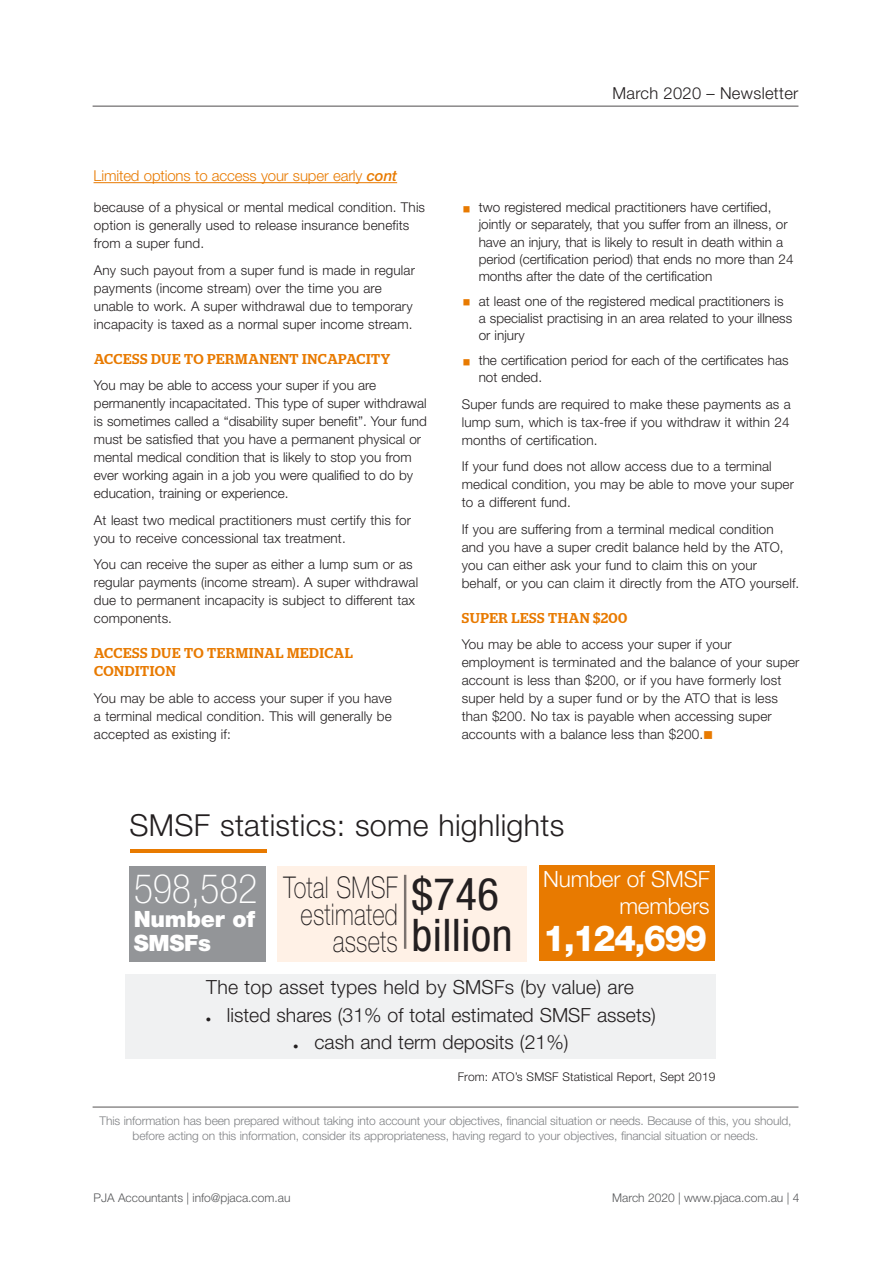
<style>
.page{position:relative;width:893px;height:1263px;background:#fff}
.page>*{position:absolute;margin:0;border:0;box-sizing:border-box;transform-origin:0 0}
._15_Body_text{font:condensed 45px "Helvetica Neue";letter-spacing:.01em;color:#231f20}
._15_Blurb_text{font:100 condensed 40.5px "Helvetica Neue";letter-spacing:-.01em;color:#fff}
._15_Body_text-2{font:800 36px "Helvetica Neue";letter-spacing:-.05em;color:#fff}
._15_Article_head_2{font:300 30.3px "Helvetica Neue";letter-spacing:.01em;color:#231f20}
._15_Body_text-3{font:100 30px/27px "Helvetica Neue";letter-spacing:.01em;color:#231f20;text-align:right;scale:.78 1}
._15_Blurb_text-2{font:300 22.5px/27px "Helvetica Neue";letter-spacing:-.01em;color:#fff;text-align:right}
._15_Blurb_text-3{font:900 22.5px/24px "Helvetica Neue";letter-spacing:-.01em;color:#fff}
._15_Body_text-4{font:300 19.5px "Helvetica Neue";color:#231f20}
.t1{font:300 16.5px "Helvetica Neue";letter-spacing:.02em;color:#231f20}
._15_Subhead_small{font:300 15px "Helvetica Neue";letter-spacing:-.01em;color:#e87a00}
.subhead_orange{font:500 14.25px/18px "Stag";letter-spacing:.04em;color:#e87a00}
._15_Body_text-5{font:300 13.5px/18px "Helvetica Neue";letter-spacing:.01em;color:#231f20}
.Disclaimer{font:300 12px/15px "Helvetica Neue";letter-spacing:-.01em;color:#808285;text-align:center}
.t2{font:300 12px "Helvetica Neue";color:#57585a}
._15_Body_text-6{font:300 12px "Helvetica Neue";letter-spacing:.01em;color:#231f20}
.s1{font-weight:500;font-style:italic}
.s2{color:#e87a00}
.s3{font-family:"Arial";font-weight:900;font-size:9px}
</style>
<div class="page">
<hr style="left:93px;top:106px;width:705px;height:1px;background:#231f20">
<div style="left:277px;top:866px;width:249px;height:96px;background:#fff1e6"></div>
<hr style="left:93px;top:1106px;width:705px;height:2px;background:#231f20">
<div style="left:129px;top:866px;width:136px;height:95px;background:#939598"></div>
<div style="left:539px;top:865px;width:175px;height:96px;background:#e87a00"></div>
<div style="left:125px;top:974px;width:591px;height:85px;background:#f0f1f2"></div>
<hr style="left:404px;top:875px;width:2px;height:74px;background:#231f20">
<hr style="left:130px;top:849px;width:137px;height:3px;background:#e87a00">
<hr style="left:94px;top:182px;width:303px;height:1px;background:#e87a00">
<p class="_15_Subhead_small" style="left:94px;top:167px;width:305px">Limited options to access your super early <span class="s1">cont</span></p>
<p class="_15_Body_text-5" style="left:94px;top:198px;width:333px">because of a physical or mental medical condition. This option is generally used to release insurance benefits from a super fund.</p>
<p class="_15_Body_text-5" style="left:94px;top:260px;width:322px">Any such payout from a super fund is made in regular payments (income stream) over the time you are unable to work. A super withdrawal due to temporary incapacity is taxed as a normal super income stream.</p>
<p class="subhead_orange" style="left:94px;top:349px;width:298px">ACCESS DUE TO PERMANENT INCAPACITY</p>
<p class="_15_Body_text-5" style="left:94px;top:376px;width:334px">You may be able to access your super if you are permanently incapacitated. This type of super withdrawal is sometimes called a “disability super benefit”. Your fund must be satisfied that you have a permanent physical or mental medical condition that is likely to stop you from ever working again in a job you were qualified to do by education, training or experience.</p>
<p class="_15_Body_text-5" style="left:94px;top:510px;width:318px">At least two medical practitioners must certify this for you to receive concessional tax treatment.</p>
<p class="_15_Body_text-5" style="left:94px;top:555px;width:326px">You can receive the super as either a lump sum or as regular payments (income stream). A super withdrawal due to permanent incapacity is subject to different tax components.</p>
<p class="subhead_orange" style="left:94px;top:644px;width:260px">ACCESS DUE TO TERMINAL MEDICAL<br>CONDITION</p>
<p class="_15_Body_text-5" style="left:94px;top:688px;width:299px;text-align:justify">You may be able to access your super if you have a terminal medical condition. This will generally be accepted as existing if:</p>
<p class="t1" style="left:612px;top:83px;width:188px">March 2020 – Newsletter</p>
<p class="_15_Body_text-5" style="left:479px;top:198px;width:316px;line-height:17.2px;text-indent:-17px"><span class="s2">▪</span> two registered medical practitioners have certified, jointly or separately, that you suffer from an illness, or have an injury, that is likely to result in death within a period (certification period) that ends no more than 24 months after the date of the certification</p>
<p class="_15_Body_text-5" style="left:479px;top:292px;width:315px;line-height:17.2px;text-indent:-17px"><span class="s2">▪</span> at least one of the registered medical practitioners is a specialist practising in an area related to your illness or injury</p>
<p class="_15_Body_text-5" style="left:479px;top:351px;width:311px;line-height:17.2px;text-indent:-17px"><span class="s2">▪</span> the certification period for each of the certificates has not ended.</p>
<p class="_15_Body_text-5" style="left:462px;top:395px;width:331px;text-align:justify">Super funds are required to make these payments as a lump sum, which is tax-free if you withdraw it within 24 months of certification.</p>
<p class="_15_Body_text-5" style="left:462px;top:457px;width:334px">If your fund does not allow access due to a terminal medical condition, you may be able to move your super to a different fund.</p>
<p class="_15_Body_text-5" style="left:462px;top:520px;width:339px">If you are suffering from a terminal medical condition and you have a super credit balance held by the ATO, you can either ask your fund to claim this on your behalf, or you can claim it directly from the ATO yourself.</p>
<p class="subhead_orange" style="left:462px;top:609px;width:167px">SUPER LESS THAN $200</p>
<p class="_15_Body_text-5" style="left:462px;top:635px;width:339px">You may be able to access your super if your employment is terminated and the balance of your super account is less than $200, or if you have formerly lost super held by a super fund or by the ATO that is less than $200. No tax is payable when accessing super accounts with a balance less than $200.<span class="s2">■</span></p>
<p class="_15_Article_head_2" style="left:129px;top:807px;width:436px">SMSF statistics: some highlights</p>
<p class="_15_Blurb_text-2" style="left:543px;top:865px;width:168px">Number of SMSF members</p>
<p class="_15_Body_text-2" style="left:543px;top:917px;width:165px">1,124,699</p>
<p class="_15_Body_text-4" style="left:206px;top:975px;width:429px">The top asset types held by SMSFs (by value) are</p>
<p class="_15_Body_text-4" style="left:206px;top:1003px;width:452px"><span class="s3">●</span> listed shares (31% of total estimated SMSF assets)</p>
<p class="_15_Body_text-4" style="left:293px;top:1030px;width:277px"><span class="s3">●</span> cash and term deposits (21%)</p>
<p class="_15_Blurb_text" style="left:134px;top:866px;width:125px">598,582</p>
<p class="_15_Blurb_text-3" style="left:134px;top:907px;width:123px">Number of<br>SMSFs</p>
<p class="_15_Body_text-3" style="left:283px;top:874px;width:148px">Total SMSF estimated assets</p>
<p class="_15_Body_text" style="left:411px;top:868px;width:89px">$746</p>
<p class="_15_Body_text" style="left:411px;top:909px;width:103px">billion</p>
<p class="_15_Body_text-6" style="left:458px;top:1069px;width:259px">From: ATO’s SMSF Statistical Report, Sept 2019</p>
<p class="Disclaimer" style="left:100px;top:1112px;width:693px">This information has been prepared without taking into account your objectives, financial situation or needs. Because of this, you should, before acting on this information, consider its appropriateness, having regard to your objectives, financial situation or needs.</p>
<p class="t2" style="left:94px;top:1190px;width:198px">PJA Accountants | info@pjaca.com.au</p>
<p class="t2" style="left:612px;top:1190px;width:189px">March 2020 | www.pjaca.com.au | 4</p>
</div>
